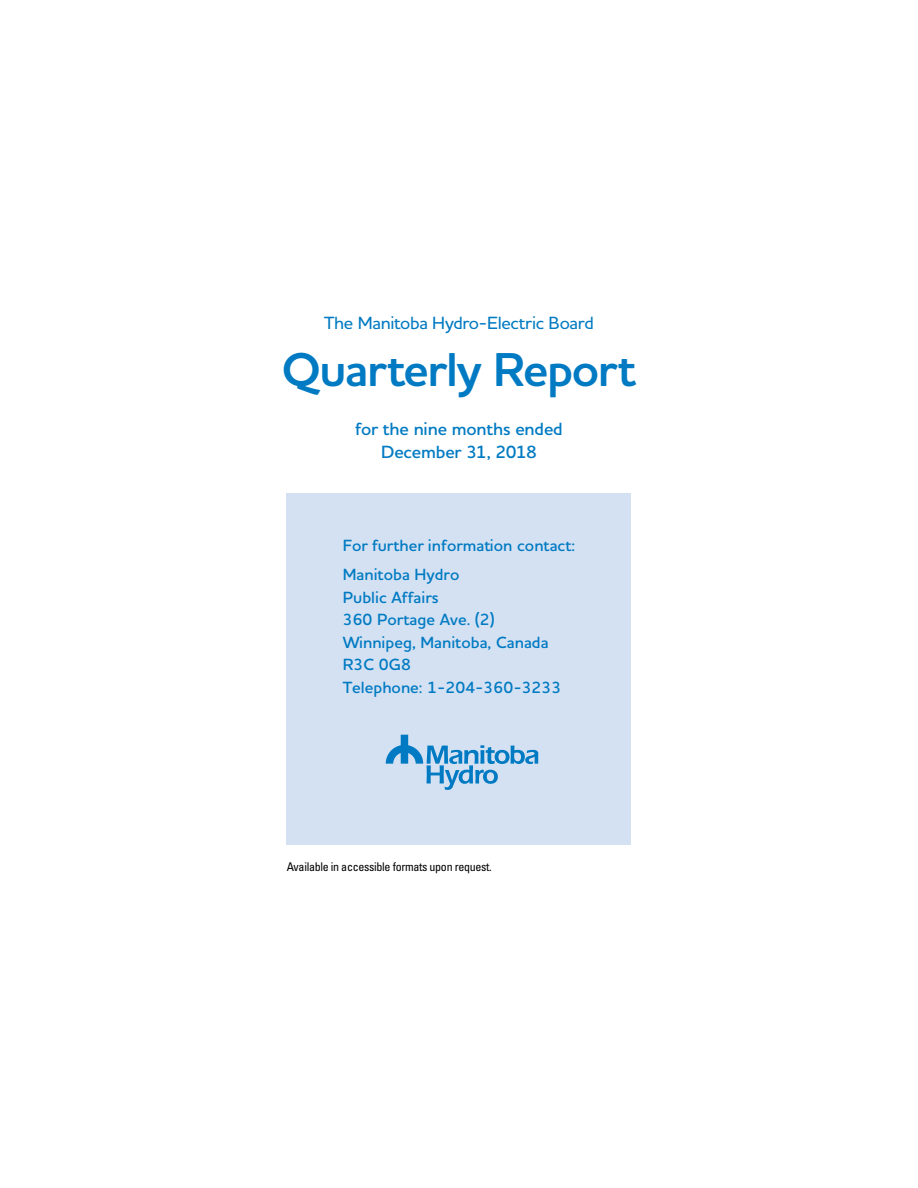
<style>
.page{position:relative;width:918px;height:1188px;background:#fff}
.page>*{position:absolute;margin:0;border:0;box-sizing:border-box;transform-origin:0 0}
.t1{font:700 48.3px "MH Houschka Std";letter-spacing:-.03em;color:#007ac2}
.t2{font:600 18px/23.5px "MH Houschka Std";letter-spacing:-.01em;color:#007ac2;text-align:center}
.t3{font:500 18px "MH Houschka Std";letter-spacing:-.02em;color:#007ac2}
.t4{font:600 16.5px/22.5px "MH Houschka Std";color:#007ac2}
.t5{font:condensed 12px "Univers LT Std";letter-spacing:-.025em;color:#000}
</style>
<div class="page">
<div style="left:287px;top:493px;width:344px;height:352px;background:#d4e1f3"></div>
<svg style="left:386px;top:735px;width:152px;height:55px"></svg>
<p class="t3" style="left:324px;top:311px;width:271px">The Manitoba Hydro-Electric Board</p>
<h1 class="t1" style="left:282px;top:338px;width:356px">Quarterly Report</h1>
<p class="t2" style="left:355px;top:417px;width:209px">for the nine months ended<br>December 31, 2018</p>
<p class="t4" style="left:343px;top:530px;width:234px;line-height:29.2px">For further information contact:<br>Manitoba Hydro</p>
<p class="t4" style="left:343px;top:585px;width:220px">Public Affairs<br>360 Portage Ave. (2)<br>Winnipeg, Manitoba, Canada<br>R3C 0G8<br>Telephone: 1-204-360-3233</p>
<p class="t5" style="left:287px;top:859px;width:207px">Available in accessible formats upon request.</p>
</div>
